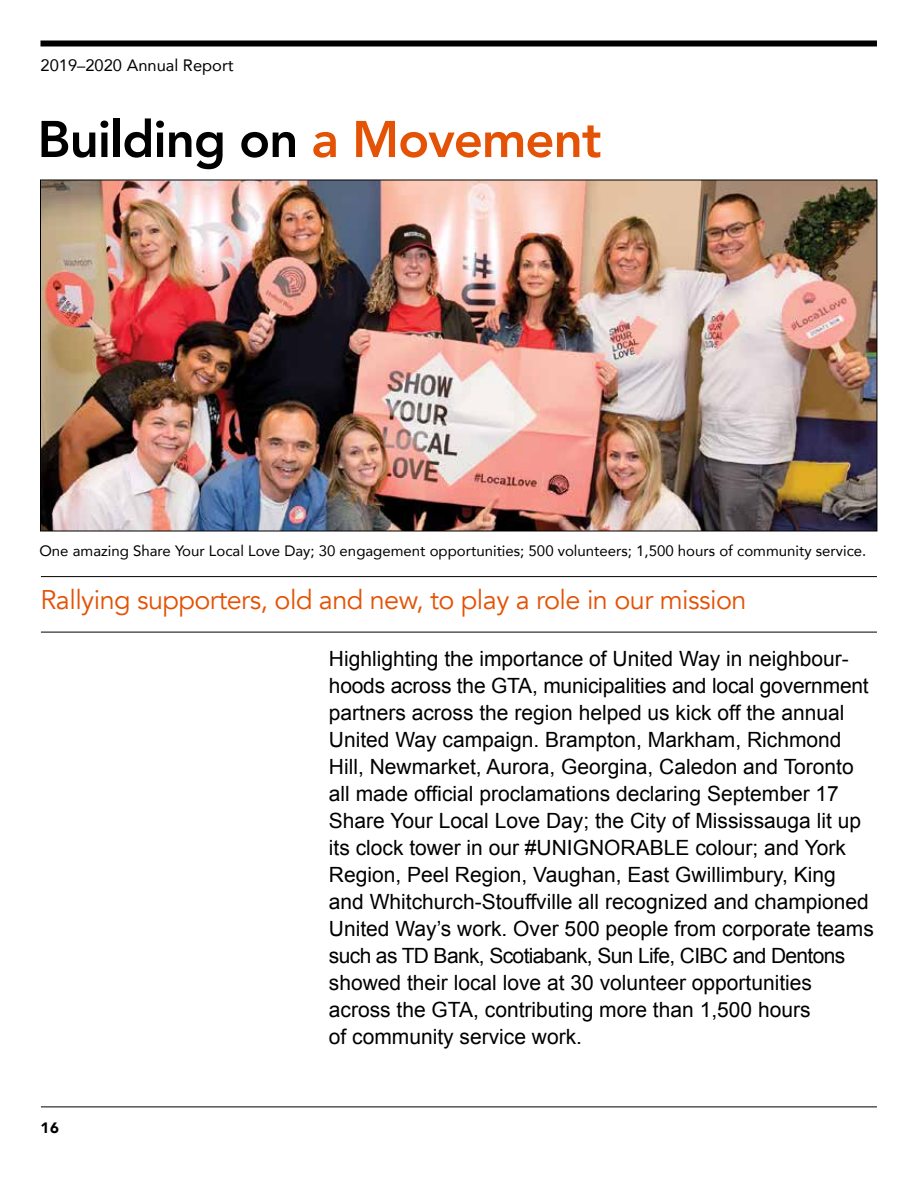
<style>
.page{position:relative;width:918px;height:1188px;background:#fff}
.page>*{position:absolute;margin:0;border:0;box-sizing:border-box;transform-origin:0 0}
.t1{font:800 51px "Avenir";letter-spacing:-.02em;color:#000}
.t2{font:27px "Avenir";letter-spacing:-.02em;color:#e35205}
.t3{font:21px/27px "Arial";color:#000}
.t4{font:16.5px "Avenir";color:#000}
.t5{font:15px "Avenir";color:#000}
.t6{font:900 15px "Avenir";color:#000}
.s1{color:#e35205}
</style>
<div class="page">
<img style="left:42px;top:182px;width:833px;height:347px">
<hr style="left:41px;top:576px;width:836px;height:1px;background:#000">
<hr style="left:41px;top:632px;width:836px;height:1px;background:#000">
<hr style="left:41px;top:1107px;width:836px;height:1px;background:#000">
<div style="left:40px;top:40px;width:837px;height:6px;background:#000"></div>
<p class="t4" style="left:40px;top:52px;width:195px">2019–2020 Annual Report</p>
<h1 class="t1" style="left:38px;top:100px;width:566px">Building on <span class="s1">a Movement</span></h1>
<p class="t5" style="left:39px;top:539px;width:828px">One amazing Share Your Local Love Day; 30 engagement opportunities; 500 volunteers; 1,500 hours of community service.</p>
<p class="t2" style="left:40px;top:584px;width:707px">Rallying supporters, old and new, to play a role in our mission</p>
<p class="t6" style="left:40px;top:1115px;width:20px">16</p>
<p class="t3" style="left:329px;top:645px;width:547px">Highlighting the importance of United Way in neighbour&shy;hoods across the GTA, municipalities and local government partners across the region helped us kick off the annual United Way campaign. Brampton, Markham, Richmond Hill, Newmarket, Aurora, Georgina, Caledon and Toronto all made official proclamations declaring September 17<br>Share Your Local Love Day; the City of Mississauga lit up its clock tower in our #UNIGNORABLE colour; and York Region, Peel Region, Vaughan, East Gwillimbury, King and Whitchurch-Stouffville all recognized and championed United Way’s work. Over 500 people from corporate teams such as TD Bank, Scotiabank, Sun Life, CIBC and Dentons showed their local love at 30 volunteer opportunities across the GTA, contributing more than 1,500 hours<br>of community service work.</p>
</div>
